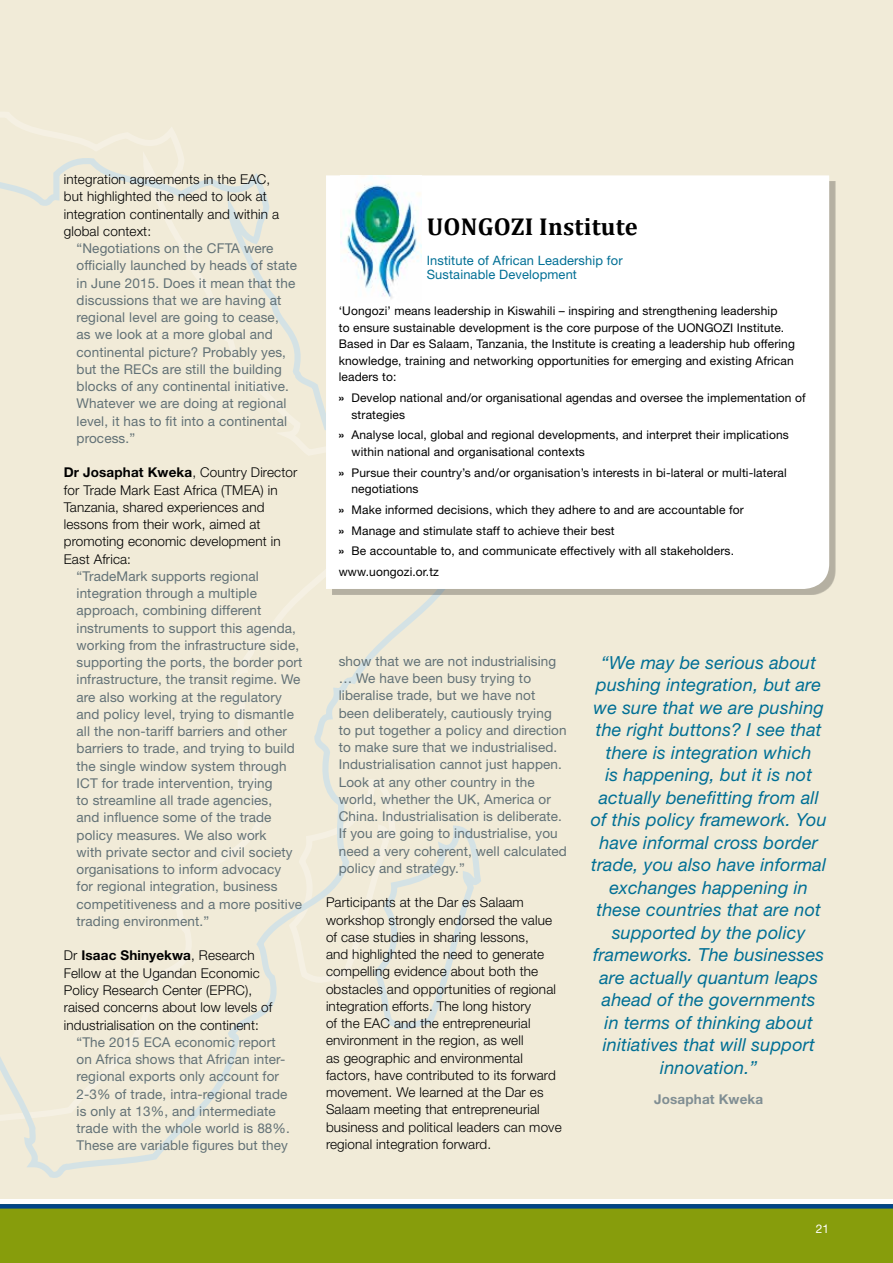
<style>
.page{position:relative;width:893px;height:1263px;background:#fff}
.page>*{position:absolute;margin:0;border:0;box-sizing:border-box;transform-origin:0 0}
.t1{font:700 24.45px "Cambria";letter-spacing:.01em;color:#000}
.t2{font:italic 18px/22.5px "Helvetica Neue LT Std";letter-spacing:.01em;color:#006f95;text-align:center}
.t3{font:13.5px/17.2px "Helvetica Neue LT Std";letter-spacing:.01em;color:#627176}
.t4{font:300 13.5px/17.2px "Helvetica Neue LT Std";letter-spacing:.01em;color:#000}
.t5{font:700 13.5px "Helvetica Neue LT Std";letter-spacing:.01em;color:#808e93}
.t6{font:12.9px/14.2px "Helvetica Neue LT Std";letter-spacing:.01em;color:#006f95}
.t7{font:12px/16.5px "Helvetica Neue LT Std";letter-spacing:.01em;color:#000}
.t8{font:12px "Helvetica Neue LT Std";color:#fff}
.s1{font-weight:700}
</style>
<div class="page">
<div style="left:0;top:0;width:893px;height:1199px;background:#f1ebd8"></div>
<div style="left:0;top:1204px;width:893px;height:59px;background:#879d0c"></div>
<hr style="left:0;top:1204px;width:893px;height:4px;background:#048">
<svg style="left:0;top:112px;width:481px;height:1066px"></svg>
<div style="left:332px;top:181px;width:503px;height:414px;background:#000;opacity:.25"></div>
<div style="left:326px;top:175px;width:503px;height:414px;background:#fff"></div>
<img style="left:341px;top:175px;width:81px;height:127px">
<p class="t4" style="left:64px;top:170px;width:217px">integration agreements in the EAC, but highlighted the need to look at integration continentally and within a global context:</p>
<p class="t3" style="left:77px;top:239px;width:222px">“Negotiations on the CFTA were officially launched by heads of state in June 2015. Does it mean that the discussions that we are having at regional level are going to cease,<br>as we look at a more global and continental picture? Probably yes, but the RECs are still the building blocks of any continental initiative.<br>Whatever we are doing at regional level, it has to fit into a continental process.”</p>
<p class="t4" style="left:64px;top:464px;width:235px"><span class="s1">Dr Josaphat Kweka</span>, Country Director for Trade Mark East Africa (TMEA) in<br>Tanzania, shared experiences and lessons from their work, aimed at promoting economic development in<br>East Africa:</p>
<p class="t3" style="left:77px;top:567px;width:227px">“TradeMark supports regional integration through a multiple approach, combining different instruments to support this agenda, working from the infrastructure side, supporting the ports, the border port infrastructure, the transit regime. We are also working at the regulatory and policy level, trying to dismantle all the non-tariff barriers and other barriers to trade, and trying to build the single window system through ICT for trade intervention, trying<br>to streamline all trade agencies,<br>and influence some of the trade policy measures. We also work<br>with private sector and civil society organisations to inform advocacy<br>for regional integration, business competitiveness and a more positive trading environment.”</p>
<p class="t4" style="left:64px;top:947px;width:210px">Dr <span class="s1">Isaac Shinyekwa</span>, Research Fellow at the Ugandan Economic Policy Research Center (EPRC), raised concerns about low levels of industrialisation on the continent:</p>
<p class="t3" style="left:77px;top:1033px;width:215px">“The 2015 ECA economic report on Africa shows that African inter&shy;regional exports only account for 2-3% of trade, intra-regional trade is only at 13%, and intermediate trade with the whole world is 88%.<br>These are variable figures but they</p>
<h1 class="t1" style="left:427px;top:210px;width:212px">UONGOZI Institute</h1>
<p class="t6" style="left:427px;top:253px;width:197px">Institute of African Leadership for<br>Sustainable Development</p>
<p class="t7" style="left:339px;top:303px;width:458px">‘Uongozi’ means leadership in Kiswahili – inspiring and strengthening leadership<br>to ensure sustainable development is the core purpose of the UONGOZI Institute.<br>Based in Dar es Salaam, Tanzania, the Institute is creating a leadership hub offering knowledge, training and networking opportunities for emerging and existing African leaders to:</p>
<p class="t7" style="left:351px;top:389px;width:456px;text-indent:-13px"><span class="s1">»</span> Develop national and/or organisational agendas and oversee the implementation of strategies</p>
<p class="t7" style="left:351px;top:427px;width:439px;text-indent:-13px"><span class="s1">»</span> Analyse local, global and regional developments, and interpret their implications within national and organisational contexts</p>
<p class="t7" style="left:351px;top:464px;width:437px;text-indent:-13px"><span class="s1">»</span> Pursue their country’s and/or organisation’s interests in bi-lateral or multi-lateral negotiations</p>
<p class="t7" style="left:339px;top:499px;width:407px;line-height:20.7px"><span class="s1">»</span> Make informed decisions, which they adhere to and are accountable for <span class="s1">»</span> Manage and stimulate staff to achieve their best<br><span class="s1">»</span> Be accountable to, and communicate effectively with all stakeholders. www.uongozi.or.tz</p>
<p class="t3" style="left:339px;top:652px;width:230px">show that we are not industrialising … We have been busy trying to liberalise trade, but we have not been deliberately, cautiously trying to put together a policy and direction to make sure that we industrialised.<br>Industrialisation cannot just happen.<br>Look at any other country in the world, whether the UK, America or China. Industrialisation is deliberate.<br>If you are going to industrialise, you need a very coherent, well calculated policy and strategy.”</p>
<p class="t4" style="left:326px;top:894px;width:237px">Participants at the Dar es Salaam workshop strongly endorsed the value of case studies in sharing lessons,<br>and highlighted the need to generate compelling evidence about both the obstacles and opportunities of regional integration efforts. The long history<br>of the EAC and the entrepreneurial environment in the region, as well<br>as geographic and environmental factors, have contributed to its forward movement. We learned at the Dar es Salaam meeting that entrepreneurial business and political leaders can move regional integration forward.</p>
<p class="t2" style="left:591px;top:651px;width:238px">“We may be serious about pushing integration, but are we sure that we are pushing the right buttons? I see that there is integration which<br>is happening, but it is not actually benefitting from all of this policy framework. You have informal cross border trade, you also have informal exchanges happening in these countries that are not supported by the policy frameworks. The businesses are actually quantum leaps ahead of the governments<br>in terms of thinking about initiatives that will support innovation.”</p>
<p class="t5" style="left:654px;top:1091px;width:110px">Josaphat Kweka</p>
<p class="t8" style="left:816px;top:1221px;width:15px">21</p>
</div>
